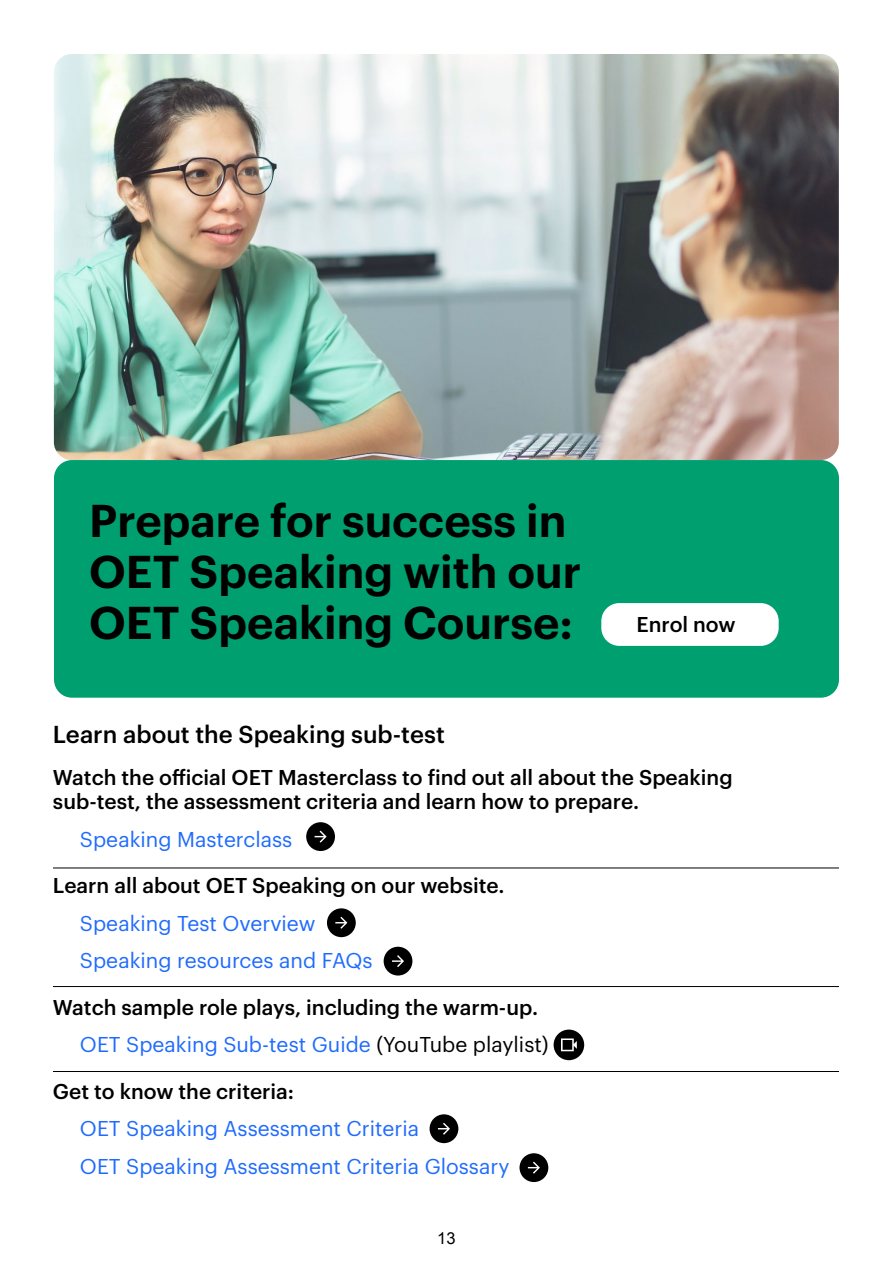
<style>
.page{position:relative;width:893px;height:1263px;background:#fff}
.page>*{position:absolute;margin:0;border:0;box-sizing:border-box;transform-origin:0 0}
.t1{font:600 45px/51px "Graphik";color:#000}
.t2{font:500 24px "Graphik";color:#000}
.t3{font:500 21px/24px "Graphik";color:#000}
.t4{font:21px/37.5px "Graphik";color:#1f6bfd}
.t5{font:16.5px "Arial";color:#000}
.s1{font-weight:400;color:#1f6bfd}
.s2{font-weight:400}
</style>
<div class="page">
<img style="left:54px;top:54px;width:785px;height:406px">
<div style="left:54px;top:460px;width:785px;height:238px;background:#009f70;border-radius:18px"></div>
<div style="left:601px;top:603px;width:178px;height:43px;background:#fff;border-radius:18px"></div>
<hr style="left:53px;top:868px;width:786px;height:1px;background:#000">
<hr style="left:53px;top:986px;width:786px;height:1px;background:#000">
<hr style="left:53px;top:1071px;width:786px;height:1px;background:#000">
<div style="left:306px;top:822px;width:29px;height:29px;background:#000;border-radius:50%"></div>
<svg style="left:315px;top:831px;width:12px;height:12px"></svg>
<div style="left:327px;top:908px;width:29px;height:29px;background:#000;border-radius:50%"></div>
<svg style="left:335px;top:917px;width:12px;height:12px"></svg>
<div style="left:384px;top:947px;width:28px;height:28px;background:#000;border-radius:50%"></div>
<svg style="left:392px;top:955px;width:12px;height:12px"></svg>
<div style="left:430px;top:1114px;width:28px;height:29px;background:#000;border-radius:50%"></div>
<svg style="left:438px;top:1123px;width:12px;height:12px"></svg>
<div style="left:519px;top:1153px;width:29px;height:29px;background:#000;border-radius:50%"></div>
<svg style="left:528px;top:1161px;width:12px;height:13px"></svg>
<div style="left:554px;top:1029px;width:30px;height:31px;background:#000;border-radius:50%"></div>
<svg style="left:561px;top:1038px;width:16px;height:13px"></svg>
<h1 class="t1" style="left:89px;top:491px;width:493px">Prepare for success in<br>OET Speaking with our<br>OET Speaking Course:</h1>
<p class="t3" style="left:636px;top:611px;width:101px">Enrol now</p>
<p class="t2" style="left:53px;top:716px;width:393px">Learn about the Speaking sub-test</p>
<p class="t3" style="left:53px;top:764px;width:681px">Watch the official OET Masterclass to find out all about the Speaking sub-test, the assessment criteria and learn how to prepare.</p>
<p class="t4" style="left:80px;top:818px;width:214px">Speaking Masterclass</p>
<p class="t3" style="left:53px;top:872px;width:453px">Learn all about OET Speaking on our website.</p>
<p class="t4" style="left:80px;top:902px;width:294px">Speaking Test Overview<br>Speaking resources and FAQs</p>
<p class="t3" style="left:80px;top:986px;width:470px;line-height:37.5px;text-indent:-27px">Watch sample role plays, including the warm-up.<br><span class="s1">OET Speaking Sub-test Guide</span> <span class="s2">(YouTube playlist)</span></p>
<p class="t3" style="left:53px;top:1077px;width:243px">Get to know the criteria:</p>
<p class="t4" style="left:80px;top:1108px;width:431px">OET Speaking Assessment Criteria<br>OET Speaking Assessment Criteria Glossary</p>
<p class="t5" style="left:437px;top:1227px;width:20px">13</p>
</div>
